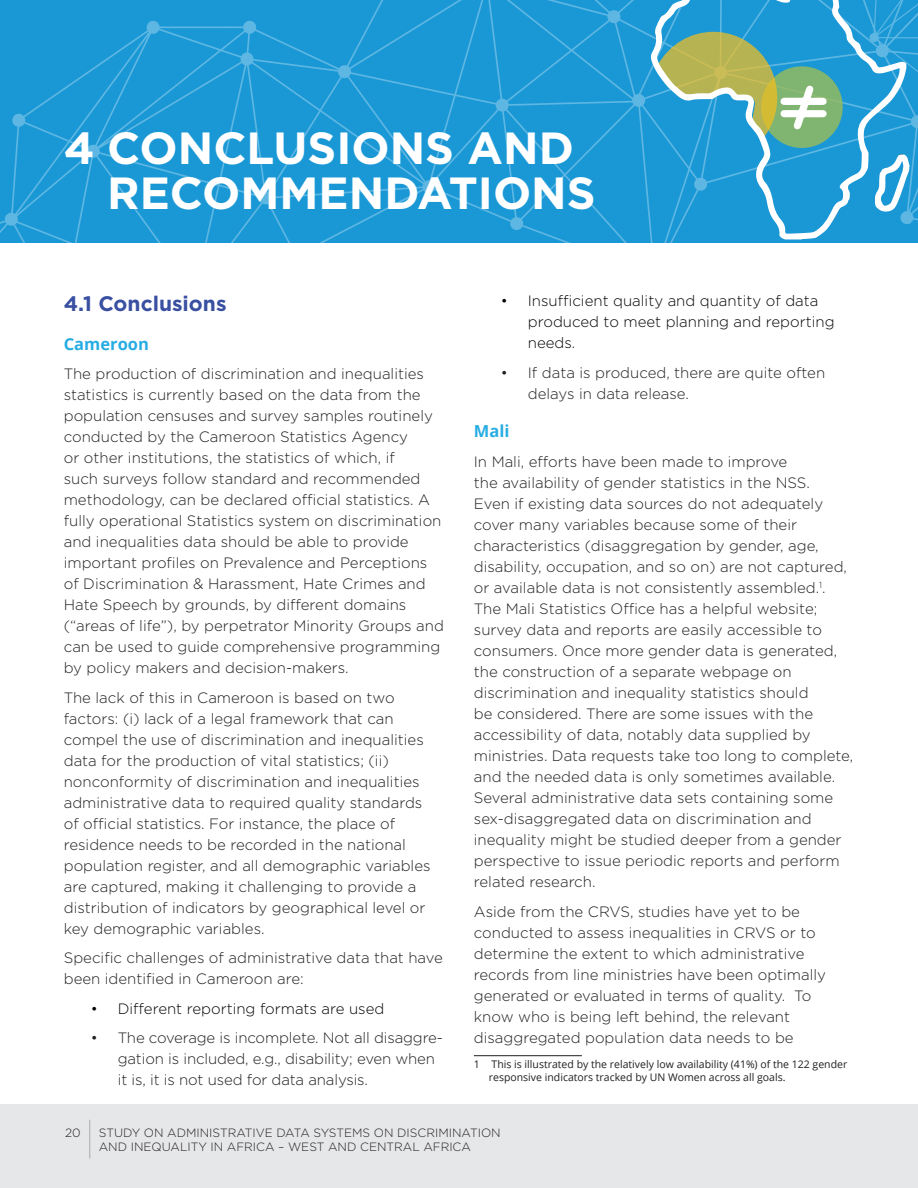
<style>
.page{position:relative;width:918px;height:1188px;background:#fff}
.page>*{position:absolute;margin:0;border:0;box-sizing:border-box;transform-origin:0 0}
.t1{font:700 45px/45px "Gotham";color:#fff}
.t2{font:700 21px "Gotham";color:#394fa1}
.t3{font:700 16.5px "Open Sans";color:#27ade3}
.t4{font:300 15px/21px "Gotham";color:#231f20}
.t5{font:300 15px/21px "Gotham";color:#040503}
.t6{font:300 12px/13.8px "Gotham";color:#231f20}
.t7{font:10.5px/12.6px "Open Sans";color:#231f20}
</style>
<div class="page">
<div style="left:0;top:1104px;width:918px;height:84px;background:#e6e7e9"></div>
<hr style="left:89px;top:1120px;width:1px;height:38px;background:#a8a9ad">
<svg style="left:0;top:0;width:859px;height:243px;background:#1e99d6"></svg>
<svg style="left:651px;top:0;width:208px;height:239px;background:#4aa6c0"></svg>
<svg style="left:859px;top:0;width:59px;height:243px;background:#3ea8dc"></svg>
<hr style="left:474px;top:1055px;width:108px;height:1px;background:#231f20">
<h1 class="t1" style="left:107px;top:125px;width:490px;text-indent:-44px">4 CONCLUSIONS AND<br>RECOMMENDATIONS</h1>
<h2 class="t2" style="left:64px;top:290px;width:164px">4.1 Conclusions</h2>
<p class="t3" style="left:64px;top:332px;width:87px">Cameroon</p>
<p class="t4" style="left:64px;top:363px;width:382px">The production of discrimination and inequalities statistics is currently based on the data from the population censuses and survey samples routinely conducted by the Cameroon Statistics Agency<br>or other institutions, the statistics of which, if<br>such surveys follow standard and recommended methodology, can be declared official statistics. A fully operational Statistics system on discrimination and inequalities data should be able to provide important profiles on Prevalence and Perceptions of Discrimination &amp; Harassment, Hate Crimes and Hate Speech by grounds, by different domains (“areas of life”), by perpetrator Minority Groups and can be used to guide comprehensive programming by policy makers and decision-makers.</p>
<p class="t4" style="left:64px;top:687px;width:368px">The lack of this in Cameroon is based on two factors: (i) lack of a legal framework that can compel the use of discrimination and inequalities data for the production of vital statistics; (ii) nonconformity of discrimination and inequalities administrative data to required quality standards of official statistics. For instance, the place of residence needs to be recorded in the national population register, and all demographic variables are captured, making it challenging to provide a distribution of indicators by geographical level or key demographic variables.</p>
<p class="t4" style="left:64px;top:947px;width:381px">Specific challenges of administrative data that have been identified in Cameroon are:</p>
<p class="t5" style="left:91px;top:998px;width:295px">• Different reporting formats are used</p>
<p class="t4" style="left:118px;top:1027px;width:327px;text-indent:-27px">• The coverage is incomplete. Not all disaggre&shy;gation is included, e.g., disability; even when it is, it is not used for data analysis.</p>
<p class="t5" style="left:528px;top:290px;width:308px;text-indent:-27px">• Insufficient quality and quantity of data produced to meet planning and reporting needs.</p>
<p class="t4" style="left:528px;top:362px;width:299px;text-indent:-27px">• If data is produced, there are quite often delays in data release.</p>
<p class="t3" style="left:474px;top:420px;width:37px">Mali</p>
<p class="t4" style="left:474px;top:451px;width:381px">In Mali, efforts have been made to improve<br>the availability of gender statistics in the NSS.<br>Even if existing data sources do not adequately cover many variables because some of their characteristics (disaggregation by gender, age, disability, occupation, and so on) are not captured, or available data is not consistently assembled.<sup>1</sup>.<br>The Mali Statistics Office has a helpful website; survey data and reports are easily accessible to consumers. Once more gender data is generated, the construction of a separate webpage on discrimination and inequality statistics should<br>be considered. There are some issues with the accessibility of data, notably data supplied by ministries. Data requests take too long to complete, and the needed data is only sometimes available.<br>Several administrative data sets containing some sex-disaggregated data on discrimination and inequality might be studied deeper from a gender perspective to issue periodic reports and perform related research.</p>
<p class="t4" style="left:474px;top:900px;width:354px">Aside from the CRVS, studies have yet to be conducted to assess inequalities in CRVS or to determine the extent to which administrative records from line ministries have been optimally generated or evaluated in terms of quality. To know who is being left behind, the relevant disaggregated population data needs to be</p>
<p class="t7" style="left:489px;top:1058px;width:360px;text-indent:-15px">1 This is illustrated by the relatively low availability (41%) of the 122 gender responsive indicators tracked by UN Women across all goals.</p>
<p class="t6" style="left:65px;top:1125px;width:17px">20</p>
<p class="t6" style="left:99px;top:1125px;width:403px">STUDY ON ADMINISTRATIVE DATA SYSTEMS ON DISCRIMINATION<br>AND INEQUALITY IN AFRICA – WEST AND CENTRAL AFRICA</p>
</div>
